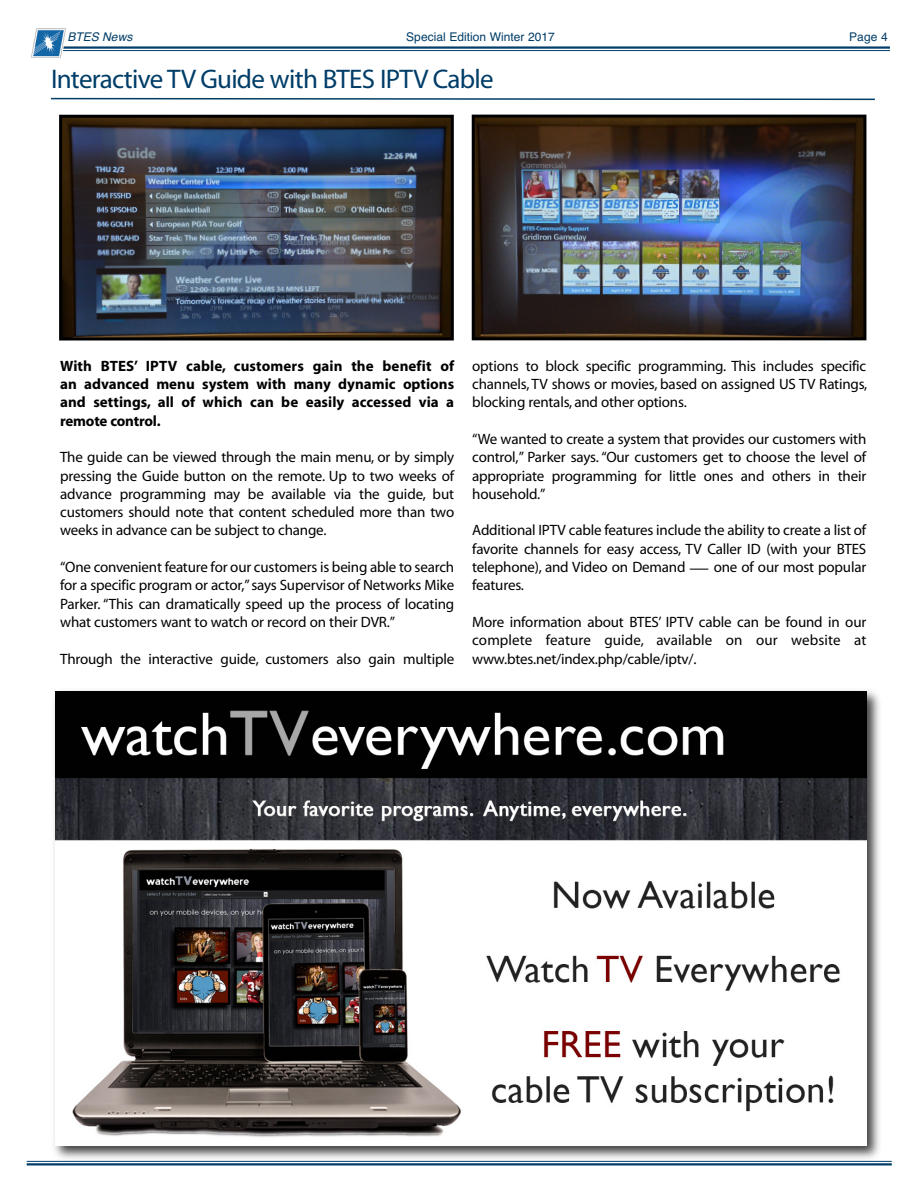
<style>
.page{position:relative;width:918px;height:1188px;background:#fff}
.page>*{position:absolute;margin:0;border:0;box-sizing:border-box;transform-origin:0 0}
.t1{font:27px "Myriad";letter-spacing:-.025em;color:#003d68}
.t2{font:15px/18.3px "Myriad";letter-spacing:-.015em;color:#000;text-align:justify}
.t3{font:700 15px/18.3px "Myriad";letter-spacing:.005em;color:#000;text-align:justify}
.t4{font:12px "Helvetica";color:#003d68}
.t5{font:italic 12px "Helvetica";color:#003d68}
.s1{font-family:"Cochin"}
</style>
<div class="page">
<hr style="left:27px;top:1161px;width:865px;height:1px;background:#003d68">
<hr style="left:27px;top:1163px;width:865px;height:3px;background:#003d68">
<hr style="left:39px;top:46px;width:851px;height:3px;background:#003d68">
<hr style="left:39px;top:50px;width:851px;height:1px;background:#003d68">
<svg style="left:31px;top:28px;width:35px;height:30px"></svg>
<img style="left:32px;top:29px;width:35px;height:29px">
<svg style="left:51px;top:97px;width:824px;height:4px"></svg>
<img style="left:49px;top:690px;width:837px;height:474px">
<img style="left:56px;top:692px;width:810px;height:453px">
<img style="left:63px;top:119px;width:387px;height:218px">
<div style="left:59px;top:115px;width:395px;height:226px;border:3px solid #000"></div>
<img style="left:476px;top:119px;width:386px;height:217px">
<div style="left:472px;top:115px;width:394px;height:225px;border:3px solid #000"></div>
<p class="t5" style="left:68px;top:30px;width:66px">BTES News</p>
<p class="t4" style="left:406px;top:30px;width:150px">Special Edition Winter 2017</p>
<p class="t4" style="left:849px;top:30px;width:40px">Page 4</p>
<h1 class="t1" style="left:51px;top:69px;width:444px">Interactive TV Guide with BTES IPTV Cable</h1>
<p class="t3" style="left:60px;top:358px;width:396px">With BTES’ IPTV cable, customers gain the benefit of an advanced menu system with many dynamic options and settings, all of which can be easily accessed via a remote control.</p>
<p class="t2" style="left:60px;top:449px;width:396px">The guide can be viewed through the main menu, or by simply pressing the Guide button on the remote. Up to two weeks of advance programming may be available via the guide, but customers should note that content scheduled more than two weeks in advance can be subject to change.</p>
<p class="t2" style="left:60px;top:559px;width:396px">“One convenient feature for our customers is being able to search for a specific program or actor,”says Supervisor of Networks Mike Parker. “This can dramatically speed up the process of locating what customers want to watch or record on their DVR.”</p>
<p class="t2" style="left:60px;top:651px;width:396px">Through the interactive guide, customers also gain multiple</p>
<p class="t2" style="left:472px;top:358px;width:397px">options to block specific programming. This includes specific channels, TV shows or movies, based on assigned US TV Ratings, blocking rentals, and other options.</p>
<p class="t2" style="left:472px;top:431px;width:396px">“We wanted to create a system that provides our customers with control,” Parker says. “Our customers get to choose the level of appropriate programming for little ones and others in their household.”</p>
<p class="t2" style="left:472px;top:523px;width:396px">Additional IPTV cable features include the ability to create a list of favorite channels for easy access, TV Caller ID (with your BTES telephone), and Video on Demand <span class="s1">―</span> one of our most popular features.</p>
<p class="t2" style="left:472px;top:614px;width:396px">More information about BTES’ IPTV cable can be found in our complete feature guide, available on our website at www.btes.net/index.php/cable/iptv/.</p>
</div>
